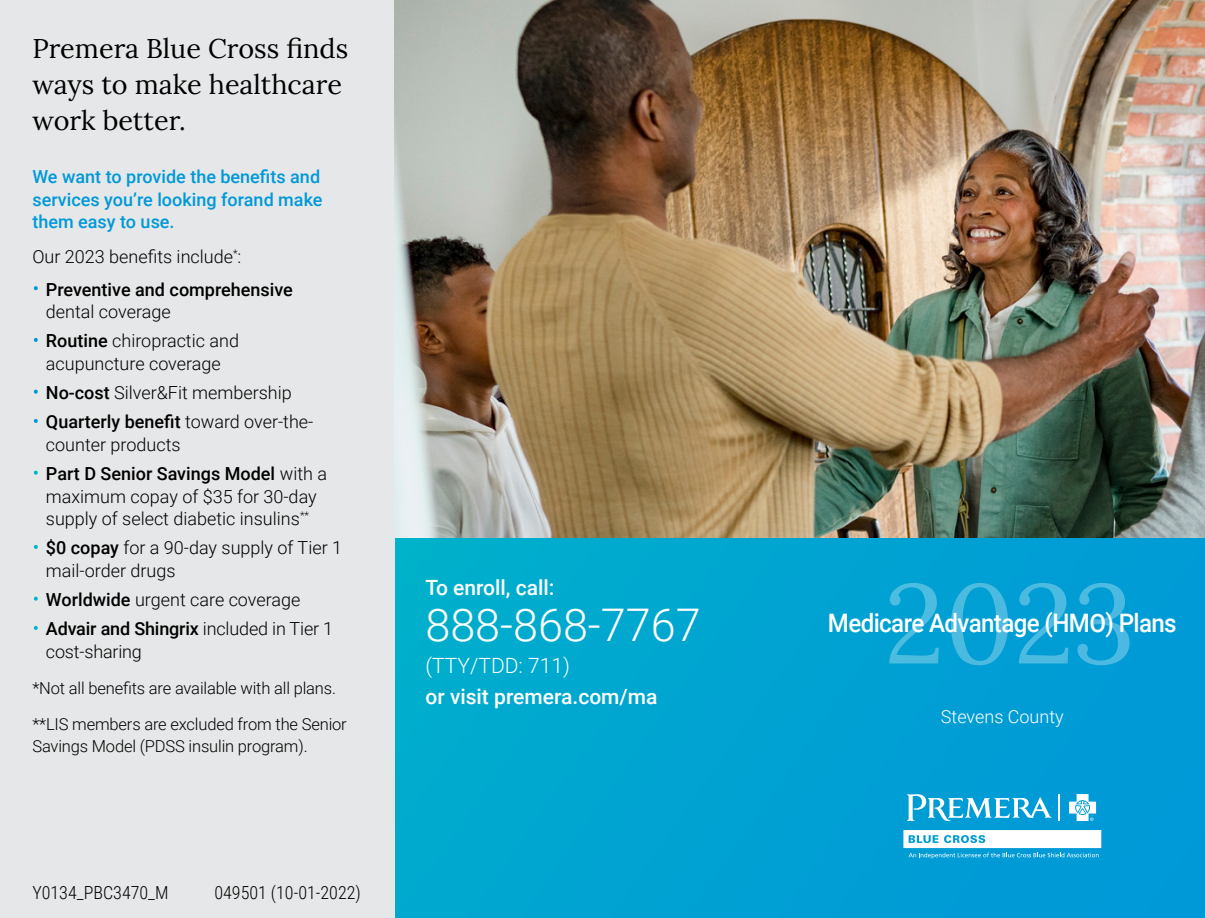
<style>
.page{position:relative;width:1205px;height:918px;background:#fff}
.page>*{position:absolute;margin:0;border:0;box-sizing:border-box;transform-origin:0 0}
.t1{font:112.5px "Lora";color:#fff}
.t2{font:300 45px "Roboto";color:#fff}
.t3{font:27px/36px "Lora";color:#000}
.t4{font:500 25.5px "Roboto";letter-spacing:-.025em;color:#fff;scale:.94 1}
.t5{font:500 21px/31.2px "Roboto";color:#fff}
.t6{font:300 18px/22.5px "Roboto";color:#000}
.t7{font:500 18px/22.5px "Roboto";color:#0099d8}
.t8{font:500 18px/22.5px "Roboto";color:#000}
.t9{font:300 18px "Roboto Condensed";color:#000}
.t10{font:300 18px "Roboto";color:#fff}
.t11{font:300 16.5px/36px "Roboto";letter-spacing:-.01em;color:#000}
.s1{font-weight:300;font-size:21px;color:#fff}
.s2{font-weight:300}
.s3{font-size:21px;color:#fff}
.s4{font-weight:500}
</style>
<div class="page">
<div style="left:394px;top:532px;width:810px;height:386px;background:#00a1d3"></div>
<div style="left:0;top:0;width:394px;height:918px;background:#e6e7e8"></div>
<hr style="left:1057px;top:794px;width:2px;height:27px;background:#fff">
<svg style="left:907px;top:794px;width:144px;height:27px"></svg>
<svg style="left:1069px;top:794px;width:26px;height:27px"></svg>
<svg style="left:903px;top:830px;width:198px;height:29px"></svg>
<img style="left:394px;top:0;width:810px;height:537px">
<h2 class="t3" style="left:32px;top:29px;width:317px">Premera Blue Cross finds ways to make healthcare work better.</h2>
<p class="t7" style="left:32px;top:165px;width:292px">We want to provide the benefits and services you’re looking forand make them easy to use.</p>
<p class="t6" style="left:32px;top:244px;width:210px">Our 2023 benefits include<sup>*</sup>:</p>
<p class="t8" style="left:46px;top:277px;width:248px;text-indent:-14px"><span class="s1">•</span> Preventive and comprehensive <span class="s2">dental coverage</span></p>
<p class="t6" style="left:32px;top:329px;width:208px;text-align:center"><span class="s3">•</span> <span class="s4">Routine</span> chiropractic and acupuncture coverage</p>
<p class="t6" style="left:32px;top:381px;width:261px"><span class="s3">•</span> <span class="s4">No-cost</span> Silver&amp;Fit membership</p>
<p class="t6" style="left:46px;top:410px;width:269px;text-indent:-14px"><span class="s3">•</span> <span class="s4">Quarterly benefit</span> toward over-the&shy;counter products</p>
<p class="t6" style="left:32px;top:462px;width:296px;text-align:center"><span class="s3">•</span> <span class="s4">Part D Senior Savings Model</span> with a maximum copay of $35 for 30-day supply of select diabetic insulins<sup>**</sup></p>
<p class="t6" style="left:46px;top:536px;width:297px;text-indent:-14px"><span class="s3">•</span> <span class="s4">$0 copay</span> for a 90-day supply of Tier 1 mail-order drugs</p>
<p class="t6" style="left:32px;top:588px;width:269px"><span class="s3">•</span> <span class="s4">Worldwide</span> urgent care coverage</p>
<p class="t6" style="left:46px;top:617px;width:289px;text-indent:-14px"><span class="s3">•</span> <span class="s4">Advair and Shingrix</span> included in Tier 1 cost-sharing</p>
<p class="t11" style="left:32px;top:669px;width:316px">*Not all benefits are available with all plans. **LIS members are excluded from the Senior</p>
<p class="t11" style="left:32px;top:728px;width:277px">Savings Model (PDSS insulin program).</p>
<p class="t9" style="left:32px;top:880px;width:138px">Y0134_PBC3470_M</p>
<p class="t9" style="left:214px;top:880px;width:148px">049501 (10-01-2022)</p>
<p class="t5" style="left:425px;top:571px;width:130px">To enroll, call:</p>
<p class="t2" style="left:425px;top:594px;width:277px">888-868-7767</p>
<p class="t5" style="left:425px;top:649px;width:233px"><span class="s2">(TTY/TDD: 711)<br></span>or visit premera.com/ma</p>
<h1 class="t1" style="left:884px;top:538px;width:252px">2023</h1>
<h1 class="t4" style="left:827px;top:605px;width:372px">Medicare Advantage (HMO) Plans</h1>
<p class="t10" style="left:940px;top:704px;width:124px">Stevens County</p>
</div>
